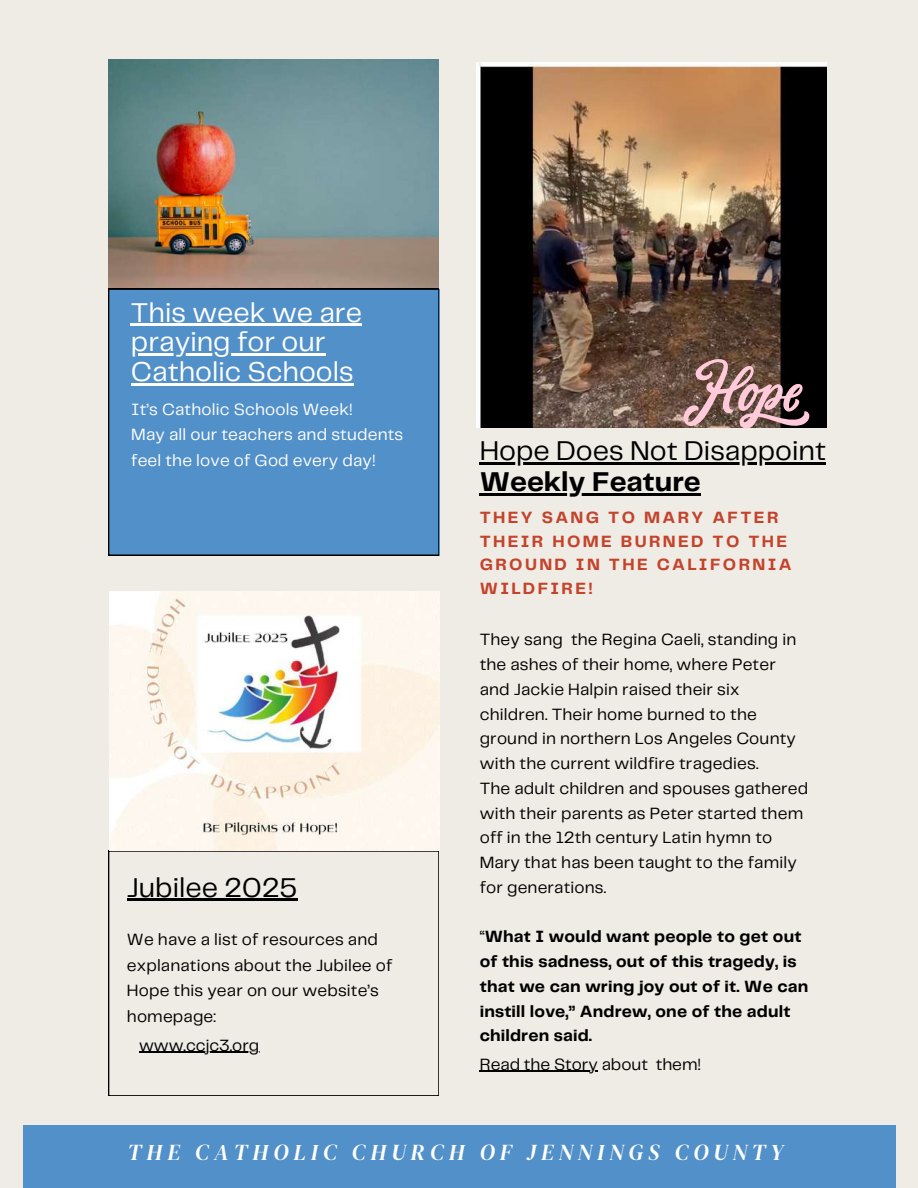
<style>
.page{position:relative;width:918px;height:1188px;background:#efebe5}
.page>*{position:absolute;margin:0;border:0;box-sizing:border-box;transform-origin:0 0}
.t1{font:28.2px/29.7px "Telegraf";color:#fff}
.t2{font:28.2px "Telegraf";color:#000}
.t3{font:700 28.2px "Telegraf";color:#000}
.t4{font:italic 22.5px "DM Serif Display";letter-spacing:.225em;color:#fff}
.t5{font:16.95px/24.8px "Telegraf";letter-spacing:.01em;color:#000}
.t6{font:700 16.95px/24.8px "Telegraf";letter-spacing:.01em;color:#000}
.t7{font:16.95px/25.3px "Telegraf";letter-spacing:.01em;color:#fff}
.t8{font:700 16.95px/23.7px "Telegraf";letter-spacing:.14em;color:#c4432b}
.s1{font-weight:400}
</style>
<div class="page">
<img style="left:108px;top:60px;width:331px;height:228px">
<svg style="left:108px;top:851px;width:331px;height:245px"></svg>
<div style="left:108px;top:289px;width:331px;height:266px;background:#5290c9"></div>
<img style="left:109px;top:592px;width:331px;height:258px">
<hr style="left:139px;top:1052px;width:120px;height:1px;background:#000">
<hr style="left:127px;top:899px;width:170px;height:2px;background:#000">
<hr style="left:131px;top:324px;width:231px;height:2px;background:#fff">
<hr style="left:131px;top:354px;width:195px;height:2px;background:#fff">
<hr style="left:131px;top:383px;width:223px;height:2px;background:#fff">
<div style="left:23px;top:1125px;width:872px;height:63px;background:#5290c9"></div>
<img style="left:476px;top:62px;width:350px;height:366px">
<hr style="left:480px;top:1071px;width:118px;height:1px;background:#000">
<hr style="left:480px;top:463px;width:346px;height:2px;background:#000">
<hr style="left:480px;top:493px;width:221px;height:2px;background:#000">
<svg style="left:682px;top:359px;width:127px;height:69px;background:#836663"></svg>
<h1 class="t1" style="left:131px;top:299px;width:233px">This week we are praying for our<br>Catholic Schools</h1>
<p class="t7" style="left:131px;top:397px;width:274px">It’s Catholic Schools Week!<br>May all our teachers and students feel the love of God every day!</p>
<h1 class="t2" style="left:127px;top:875px;width:172px">Jubilee 2025</h1>
<p class="t5" style="left:127px;top:928px;width:267px;line-height:25.3px">We have a list of resources and explanations about the Jubilee of<br>Hope this year on our website’s homepage:</p>
<p class="t5" style="left:139px;top:1034px;width:122px">www.ccjc3.org</p>
<h1 class="t2" style="left:480px;top:439px;width:348px">Hope Does Not Disappoint</h1>
<h1 class="t3" style="left:480px;top:469px;width:223px">Weekly Feature</h1>
<p class="t8" style="left:480px;top:506px;width:313px">THEY SANG TO MARY AFTER<br>THEIR HOME BURNED TO THE<br>GROUND IN THE CALIFORNIA<br>WILDFIRE!</p>
<p class="t5" style="left:480px;top:628px;width:330px">They sang the Regina Caeli, standing in the ashes of their home, where Peter and Jackie Halpin raised their six children. Their home burned to the ground in northern Los Angeles County with the current wildfire tragedies.<br>The adult children and spouses gathered with their parents as Peter started them off in the 12th century Latin hymn to Mary that has been taught to the family for generations.</p>
<p class="t6" style="left:480px;top:925px;width:330px"><span class="s1">“</span>What I would want people to get out of this sadness, out of this tragedy, is that we can wring joy out of it. We can instill love,” Andrew, one of the adult children said.</p>
<p class="t5" style="left:480px;top:1053px;width:223px">Read the Story about them!</p>
<h2 class="t4" style="left:128px;top:1137px;width:657px">THE CATHOLIC CHURCH OF JENNINGS COUNTY</h2>
</div>
